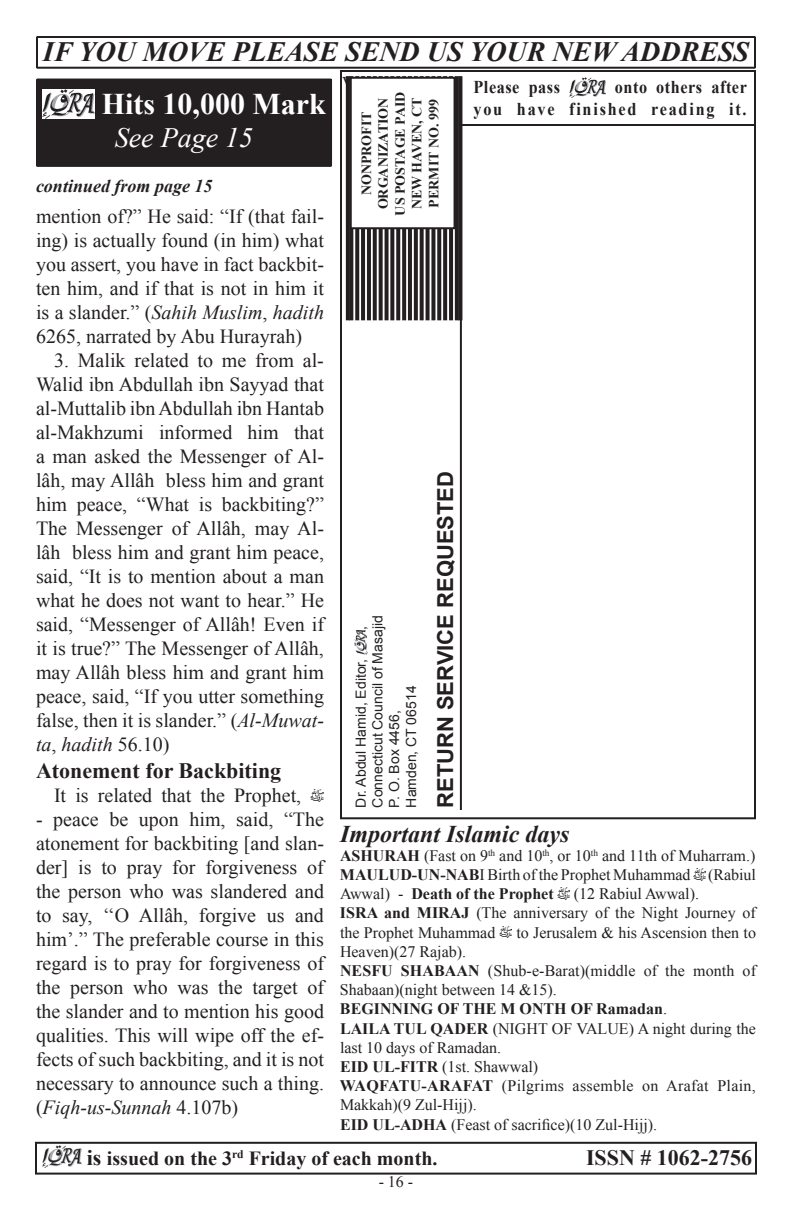
<style>
.page{position:relative;width:792px;height:1224px;background:#fff}
.page>*{position:absolute;margin:0;border:0;box-sizing:border-box;transform-origin:0 0}
.t1{font:700 30px "Times New Roman";color:#fff}
.t2{font:italic 700 28px "Times New Roman";color:#231f20}
.t3{font:italic 28px "Times New Roman";color:#fff}
.t4{font:italic 700 24px "Times New Roman";color:#231f20}
.t5{font:700 22px "Times New Roman";color:#231f20}
.t6{font:700 22px "Arial";color:#231f20}
.t7{font:20px/24px "Times New Roman";color:#231f20}
.t8{font:700 20px "Times New Roman";color:#231f20}
.t9{font:700 18px/21.6px "Times New Roman";letter-spacing:.11em;color:#231f20;text-align:right;scale:.9 1}
.t10{font:italic 700 18px "Times New Roman";color:#231f20}
.t11{font:700 18px "Times New Roman";letter-spacing:.07em;color:#231f20;scale:.9 1}
.t12{font:16px/19.2px "Times New Roman";color:#231f20}
.t13{font:16px/19.2px "Times New Roman";letter-spacing:.02em;color:#231f20}
.t14{font:700 16px "Times New Roman";color:#231f20}
.t15{font:14px/16.8px "Arial";color:#231f20}
.t16{font:700 14px/16.8px "Times New Roman";color:#231f20;text-align:center}
.s1{font-style:italic}
.s2{font-weight:700}
.s3{font-size:22px}
</style>
<div class="page">
<div style="left:340px;top:70px;width:416px;height:749px;border:2px solid #231f20"></div>
<div style="left:36px;top:36px;width:720px;height:33px;border:2px solid #231f20"></div>
<img style="left:354px;top:630px;width:14px;height:25px">
<hr style="left:460px;top:320px;width:2px;height:490px;background:#231f20">
<img style="left:569px;top:77px;width:37px;height:20px">
<hr style="left:459px;top:124px;width:297px;height:2px;background:#231f20">
<hr style="left:346px;top:76px;width:4px;height:244px;background:#231f20">
<hr style="left:349px;top:76px;width:4px;height:244px;background:#231f20">
<svg style="left:355px;top:76px;width:4px;height:244px"></svg>
<hr style="left:361px;top:76px;width:4px;height:244px;background:#231f20">
<hr style="left:367px;top:76px;width:4px;height:244px;background:#231f20">
<svg style="left:373px;top:76px;width:4px;height:244px"></svg>
<svg style="left:379px;top:76px;width:4px;height:244px"></svg>
<svg style="left:385px;top:76px;width:4px;height:244px"></svg>
<svg style="left:390px;top:76px;width:4px;height:244px"></svg>
<svg style="left:396px;top:76px;width:4px;height:244px"></svg>
<svg style="left:402px;top:76px;width:4px;height:244px"></svg>
<hr style="left:408px;top:76px;width:4px;height:244px;background:#231f20">
<svg style="left:414px;top:76px;width:4px;height:244px"></svg>
<svg style="left:420px;top:76px;width:4px;height:244px"></svg>
<svg style="left:426px;top:76px;width:4px;height:244px"></svg>
<svg style="left:431px;top:76px;width:4px;height:244px"></svg>
<svg style="left:437px;top:76px;width:4px;height:244px"></svg>
<svg style="left:443px;top:76px;width:4px;height:244px"></svg>
<hr style="left:449px;top:76px;width:4px;height:244px;background:#231f20">
<hr style="left:455px;top:76px;width:4px;height:244px;background:#231f20">
<svg style="left:458px;top:76px;width:4px;height:244px"></svg>
<div style="left:351px;top:78px;width:104px;height:150px;background:#fff"></div>
<div style="left:350px;top:77px;width:106px;height:152px;border:2px solid #231f20"></div>
<svg style="left:693px;top:869px;width:12px;height:11px"></svg>
<svg style="left:558px;top:888px;width:12px;height:11px"></svg>
<svg style="left:500px;top:926px;width:12px;height:12px"></svg>
<img style="left:42px;top:1146px;width:39px;height:21px">
<div style="left:35px;top:1142px;width:722px;height:33px;border:2px solid #231f20"></div>
<div style="left:37px;top:80px;width:294px;height:86px;background:#231f20"></div>
<img style="left:42px;top:90px;width:53px;height:28px">
<div style="left:36px;top:79px;width:296px;height:88px;border:2px solid #231f20"></div>
<img style="left:310px;top:789px;width:14px;height:13px">
<h2 class="t2" style="left:43px;top:32px;width:708px">IF YOU MOVE PLEASE SEND US YOUR NEW ADDRESS</h2>
<p class="t7" style="left:342px;top:67px;width:11px">v</p>
<p class="t9" style="left:474px;top:76px;width:305px">onto others after<br>you have finished reading it.</p>
<p class="t11" style="left:474px;top:75px;width:98px">Please pass</p>
<p class="t16" style="left:358px;top:216px;width:125px;rotate:-90deg">NONPROFIT<br>ORGANIZATION<br>US POSTAGE PAID<br>NEW HAVEN, CT<br>PERMIT NO. 999</p>
<h1 class="t1" style="left:102px;top:83px;width:225px">Hits 10,000 Mark</h1>
<h2 class="t3" style="left:115px;top:119px;width:140px">See Page 15</h2>
<p class="t10" style="left:36px;top:174px;width:178px">continued from page 15</p>
<p class="t7" style="left:36px;top:204px;width:290px">mention of?” He said: “If (that fail&shy;ing) is actually found (in him) what you assert, you have in fact backbit&shy;ten him, and if that is not in him it is a slander.” (<span class="s1">Sahih Muslim</span>, <span class="s1">hadith </span>6265, narrated by Abu Hurayrah)<br>3 . Malik related to me from al-Walid ibn Abdullah ibn Sayyad that al-Muttalib ibn Abdullah ibn Hantab al-Makhzumi informed him that a man asked the Messenger of Al&shy;lâh, may Allâh bless him and grant him peace, “What is backbiting?” The Messenger of Allâh, may Al&shy;lâh bless him and grant him peace, said, “It is to mention about a man what he does not want to hear.” He said, “Messenger of Allâh! Even if it is true?” The Messenger of Allâh, may Allâh bless him and grant him peace, said, “If you utter something false, then it is slander.” (<span class="s1">Al-Muwat&shy;ta</span>, <span class="s1">hadith</span> 56.10)</p>
<p class="t5" style="left:36px;top:755px;width:247px">Atonement for Backbiting</p>
<p class="t7" style="left:54px;top:783px;width:249px">It is related that the Prophet,</p>
<p class="t7" style="left:36px;top:807px;width:290px;text-align:justify">- peace be upon him, said, “The atonement for backbiting [and slan&shy;der] is to pray for forgiveness of the person who was slandered and to say, ‘‘O Allâh, forgive us and him’.” The preferable course in this regard is to pray for forgiveness of the person who was the target of the slander and to mention his good qualities. This will wipe off the ef&shy;fects of such backbiting, and it is not necessary to announce such a thing. (<span class="s1">Fiqh-us-Sunnah</span> 4.107b)</p>
<p class="t6" style="left:431px;top:808px;width:338px;rotate:-90deg">RETURN SERVICE REQUESTED</p>
<p class="t15" style="left:353px;top:808px;width:194px;text-indent:178px;rotate:-90deg">,<br>Connecticut Council of Masajid<br>P. O. Box 4456,<br>Hamden, CT 06514</p>
<p class="t15" style="left:353px;top:808px;width:150px;rotate:-90deg">Dr. Abdul Hamid, Editor,</p>
<p class="t4" style="left:340px;top:817px;width:231px">Important Islamic days</p>
<p class="t14" style="left:340px;top:844px;width:12px">ASH</p>
<p class="t14" style="left:373px;top:844px;width:25px">URAH</p>
<p class="t12" style="left:340px;top:846px;width:418px;text-align:justify;text-indent:84px">(Fast on 9<sup>th</sup> and 10<sup>th</sup>, or 10<sup>th</sup> and 11th of Muharram.)<br><span class="s2">MAULUD-UN-NAB</span>I Birth of the Prophet Muhammad (Rabiul Awwal) - <span class="s2">Death of the Prophet</span></p>
<p class="t12" style="left:574px;top:884px;width:127px">(12 Rabiul Awwal).</p>
<p class="t12" style="left:340px;top:903px;width:417px;text-indent:44px"><span class="s2">and MIRAJ</span> (The anniversary of the Night Journey of the Prophet Muhammad</p>
<p class="t14" style="left:340px;top:902px;width:18px">ISRA</p>
<p class="t12" style="left:516px;top:922px;width:241px">to Jerusalem &amp; his Ascension then to</p>
<p class="t12" style="left:340px;top:942px;width:128px">Heaven)(27 Rajab).</p>
<p class="t14" style="left:340px;top:960px;width:12px">NES</p>
<p class="t14" style="left:371px;top:960px;width:42px">FU SHA</p>
<p class="t14" style="left:434px;top:960px;width:24px">BAAN</p>
<p class="t12" style="left:340px;top:961px;width:418px;text-indent:148px">(Shub-e-Barat)(middle of the month of<br>Shabaan)(night between 14 &amp;15).<br><span class="s2">BEGINNING OF THE M ONTH OF Ramadan</span>.<br><span class="s2">LAILA TUL QADER</span></p>
<p class="t12" style="left:340px;top:1018px;width:417px;text-indent:153px">(NIGHT OF VALUE) A night during the last 10 days of Ramadan.<br><span class="s2">EID UL-FITR</span> (1st. Shawwal)<br><span class="s2">WAQFATU-ARA</span></p>
<p class="t13" style="left:340px;top:1076px;width:417px;text-indent:123px"><span class="s2">FAT</span> (Pilgrims assemble on Arafat Plain,<br>Makkah)(9 Zul-Hijj).</p>
<p class="t14" style="left:340px;top:1113px;width:73px">EID UL-ADHA</p>
<p class="t12" style="left:451px;top:1114px;width:208px">(Feast of sacrifice)(10 Zul-Hijj).</p>
<p class="t8" style="left:87px;top:1145px;width:352px"><span class="s3">is</span> issued on the 3<sup>rd</sup> Friday of each month.</p>
<p class="t5" style="left:586px;top:1143px;width:23px">ISSN</p>
<p class="t5" style="left:640px;top:1143px;width:113px"># 1062-2756</p>
<p class="t12" style="left:379px;top:1171px;width:36px">- 16 -</p>
</div>
